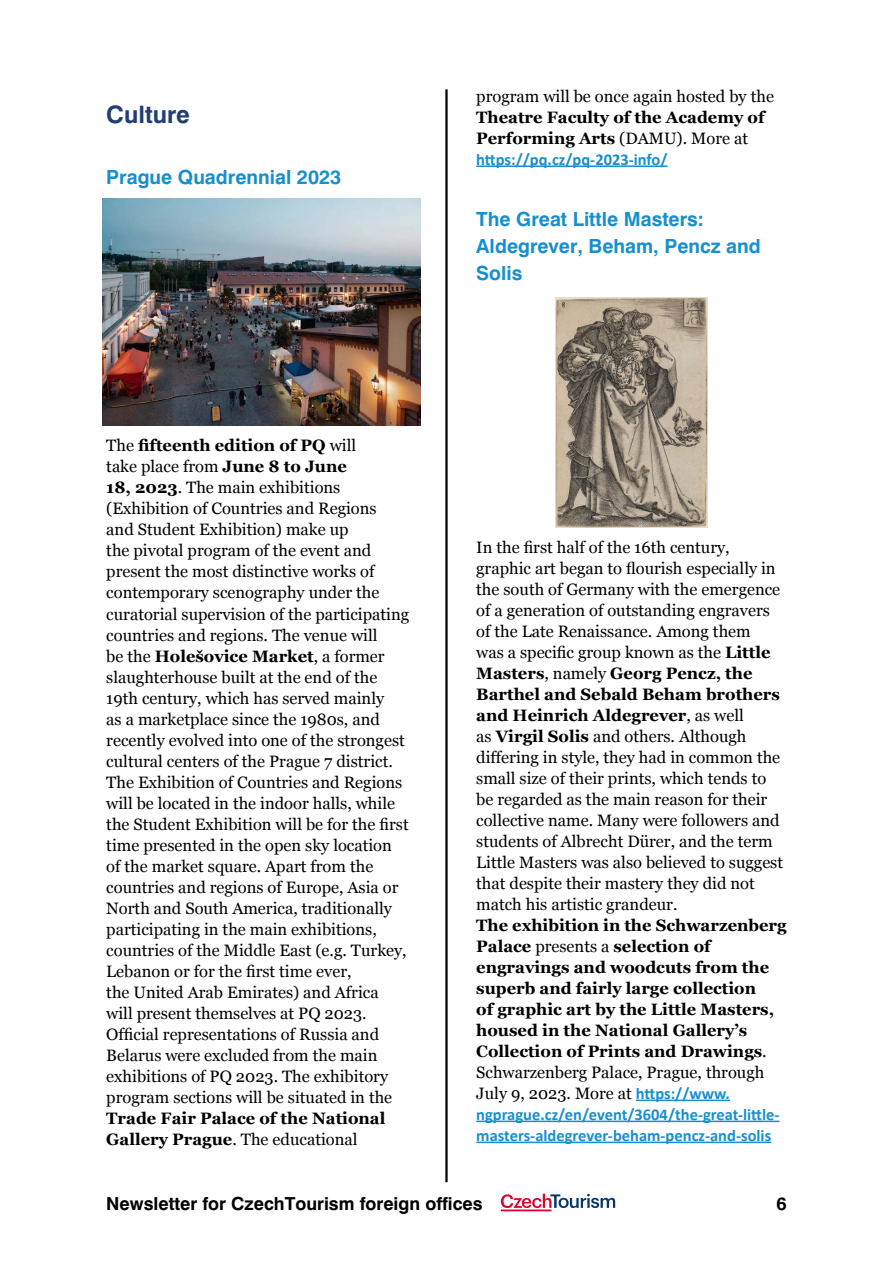
<style>
.page{position:relative;width:893px;height:1263px;background:#fff}
.page>*{position:absolute;margin:0;border:0;box-sizing:border-box;transform-origin:0 0}
.t1{font:700 24px "Swiss 721 BTCE";color:#233e73}
.t2{font:700 19.5px/27px "Swiss 721 BTCE";color:#178fcf}
.t3{font:700 18px "Swiss 721 BTCE";color:#000}
.t4{font:16.5px/21px "Georgia";color:#000}
.t5{font:700 16.5px/21px "Georgia";color:#000}
.t6{font:700 16.5px/21px "Calibri";color:#178fcf}
.s1{font-weight:700}
.s2{font-weight:400}
.s3{font-family:"Calibri";color:#178fcf}
</style>
<div class="page">
<hr style="left:445px;top:89px;width:3px;height:1093px;background:#000">
<svg style="left:501px;top:1194px;width:114px;height:17px"></svg>
<hr style="left:476px;top:165px;width:192px;height:2px;background:#178fcf">
<hr style="left:636px;top:1099px;width:94px;height:2px;background:#178fcf">
<hr style="left:476px;top:1120px;width:303px;height:2px;background:#178fcf">
<hr style="left:476px;top:1141px;width:295px;height:2px;background:#178fcf">
<img style="left:102px;top:198px;width:319px;height:228px">
<img style="left:555px;top:297px;width:153px;height:230px">
<h1 class="t1" style="left:106px;top:99px;width:85px">Culture</h1>
<p class="t2" style="left:106px;top:164px;width:236px">Prague Quadrennial 2023</p>
<p class="t4" style="left:106px;top:436px;width:304px">The <span class="s1">fifteenth edition of PQ</span> will<br>take place from <span class="s1">June 8 to June<br>18, 2023</span>. The main exhibitions (Exhibition of Countries and Regions<br>and Student Exhibition) make up<br>the pivotal program of the event and present the most distinctive works of contemporary scenography under the curatorial supervision of the participating countries and regions. The venue will<br>be the <span class="s1">Holešovice Market</span>, a former slaughterhouse built at the end of the 19th century, which has served mainly<br>as a marketplace since the 1980s, and recently evolved into one of the strongest cultural centers of the Prague 7 district.<br>The Exhibition of Countries and Regions will be located in the indoor halls, while the Student Exhibition will be for the first time presented in the open sky location of the market square. Apart from the countries and regions of Europe, Asia or North and South America, traditionally participating in the main exhibitions, countries of the Middle East (e.g. Turkey, Lebanon or for the first time ever,<br>the United Arab Emirates) and Africa<br>will present themselves at PQ 2023.<br>Official representations of Russia and Belarus were excluded from the main exhibitions of PQ 2023. The exhibitory program sections will be situated in the</p>
<p class="t5" style="left:106px;top:1107px;width:281px">Trade Fair Palace of the National<br>Gallery Prague<span class="s2">. The educational</span></p>
<p class="t4" style="left:476px;top:86px;width:299px">program will be once again hosted by the</p>
<p class="t5" style="left:476px;top:107px;width:290px">Theatre Faculty of the Academy of<br>Performing Arts <span class="s2">(DAMU). More at</span></p>
<p class="t6" style="left:476px;top:148px;width:193px">https://pq.cz/pq-2023-info/</p>
<p class="t2" style="left:476px;top:205px;width:286px">The Great Little Masters:<br>Aldegrever, Beham, Pencz and<br>Solis</p>
<p class="t4" style="left:476px;top:537px;width:308px">In the first half of the 16th century, graphic art began to flourish especially in the south of Germany with the emergence of a generation of outstanding engravers of the Late Renaissance. Among them<br>was a specific group known as the <span class="s1">Little Masters</span>, namely <span class="s1">Georg Pencz, the Barthel and Sebald Beham brothers and Heinrich Aldegrever</span>, as well<br>as <span class="s1">Virgil Solis</span> and others. Although differing in style, they had in common the small size of their prints, which tends to be regarded as the main reason for their collective name. Many were followers and students of Albrecht Dürer, and the term Little Masters was also believed to suggest that despite their mastery they did not match his artistic grandeur.</p>
<p class="t5" style="left:476px;top:915px;width:312px">The exhibition in the Schwarzenberg Palace <span class="s2">presents a</span> selection of engravings and woodcuts from the superb and fairly large collection<br>of graphic art by the Little Masters, housed in the National Gallery’s Collection of Prints and Drawings<span class="s2">.<br>Schwarzenberg Palace, Prague, through July 9, 2023. More at</span> <span class="s3">https://www.</span></p>
<p class="t6" style="left:476px;top:1103px;width:305px">ngprague.cz/en/event/3604/the-great-little&shy;masters-aldegrever-beham-pencz-and-solis</p>
<p class="t3" style="left:106px;top:1191px;width:378px">Newsletter for CzechTourism foreign offices</p>
<p class="t3" style="left:776px;top:1191px;width:12px">6</p>
</div>
